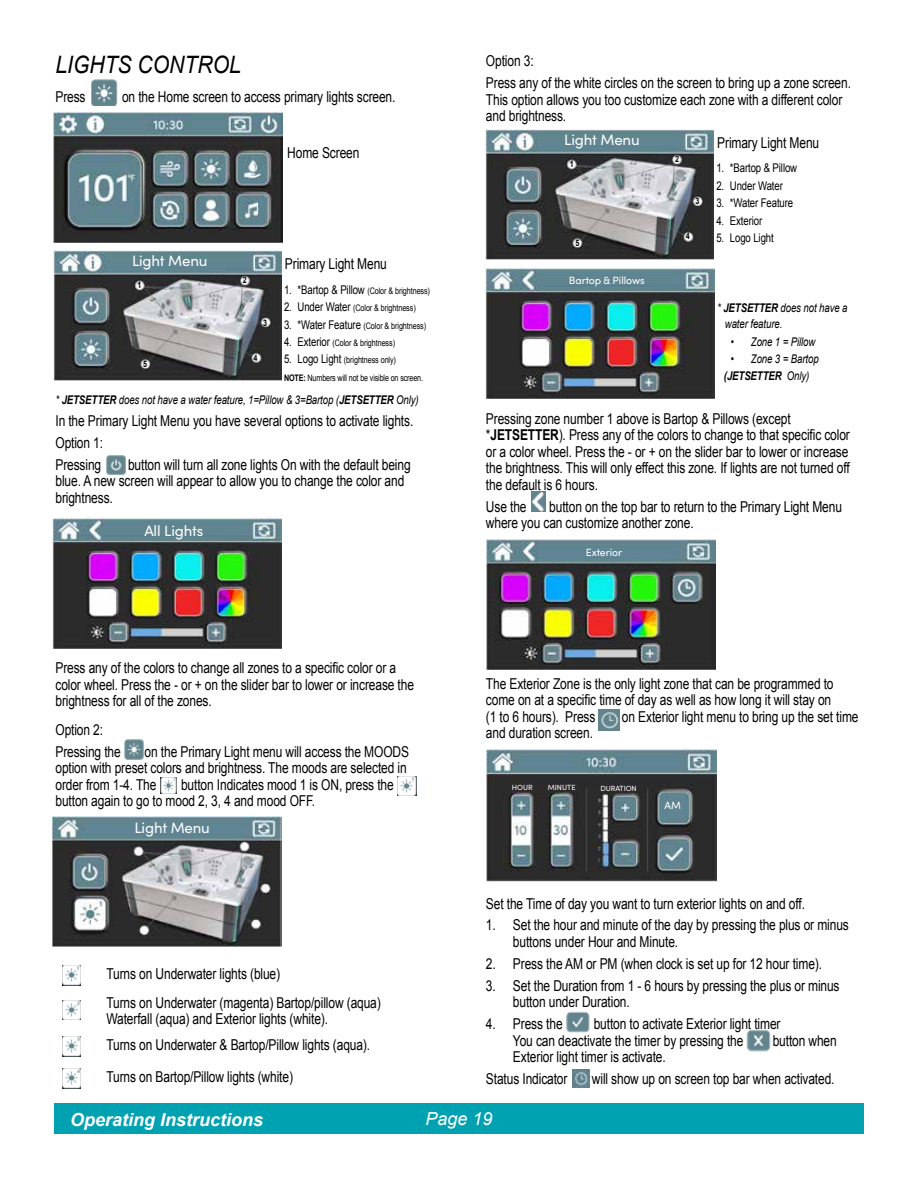
<style>
.page{position:relative;width:918px;height:1188px;background:#fff}
.page>*{position:absolute;margin:0;border:0;box-sizing:border-box;transform-origin:0 0}
.t1{font:italic 24px "Arial";color:#000;scale:.88 1}
.t2{font:italic 700 18px "Arial";color:#fff}
.t3{font:italic 18px "Arial";color:#fff}
.t4{font:15px/16.5px "Arial";letter-spacing:-.01em;color:#000;scale:.8 1}
.t5{font:15px "Sofia Pro";letter-spacing:-.01em;color:#fff}
.t6{font:italic 12px/16.5px "Arial";letter-spacing:-.01em;color:#000;scale:.8 1}
.t7{font:12px "Arial";letter-spacing:-.01em;color:#000;scale:.8 1}
.t8{font:10.5px "Sofia Pro";letter-spacing:-.01em;color:#fff}
.t9{font:9px/17.4px "Arial";letter-spacing:-.01em;color:#000;scale:.8 1}
.t10{font:700 9px "Arial";color:#000;scale:.8 1}
.t11{font:7.5px "Sofia Pro";letter-spacing:-.01em;color:#fff}
.s1{font-size:12px}
.s2{font-weight:700}
</style>
<div class="page">
<div style="left:54px;top:1103px;width:810px;height:31px;background:#00a2b2"></div>
<img style="left:91px;top:79px;width:27px;height:27px">
<img style="left:106px;top:455px;width:20px;height:20px">
<img style="left:124px;top:739px;width:20px;height:21px">
<img style="left:160px;top:777px;width:17px;height:17px">
<img style="left:398px;top:776px;width:18px;height:20px">
<img style="left:62px;top:965px;width:19px;height:20px">
<img style="left:62px;top:1000px;width:19px;height:20px">
<img style="left:62px;top:1036px;width:19px;height:20px">
<img style="left:62px;top:1068px;width:19px;height:20px">
<img style="left:531px;top:492px;width:15px;height:20px">
<img style="left:599px;top:710px;width:20px;height:20px">
<img style="left:566px;top:1011px;width:24px;height:21px">
<img style="left:746px;top:1030px;width:25px;height:22px">
<img style="left:572px;top:1070px;width:17px;height:17px">
<img style="left:54px;top:111px;width:228px;height:131px">
<img style="left:53px;top:251px;width:229px;height:130px">
<img style="left:53px;top:518px;width:228px;height:130px">
<img style="left:53px;top:817px;width:228px;height:130px">
<img style="left:485px;top:129px;width:229px;height:130px">
<img style="left:486px;top:268px;width:228px;height:130px">
<img style="left:487px;top:540px;width:228px;height:130px">
<img style="left:486px;top:750px;width:230px;height:131px">
<h1 class="t1" style="left:55px;top:49px;width:212px">LIGHTS CONTROL</h1>
<p class="t4" style="left:55px;top:88px;width:39px">Press</p>
<p class="t4" style="left:122px;top:88px;width:343px">on the Home screen to access primary lights screen.</p>
<p class="t4" style="left:287px;top:144px;width:92px">Home Screen</p>
<p class="t5" style="left:132px;top:250px;width:77px">Light Menu</p>
<p class="t4" style="left:285px;top:256px;width:129px">Primary Light Menu</p>
<p class="t9" style="left:284px;top:282px;width:184px"><span class="s1">1. *Bartop &amp; Pillow</span> (Color &amp; brightness)</p>
<p class="t9" style="left:284px;top:300px;width:166px"><span class="s1">2. Under Water</span> (Color &amp; brightness)</p>
<p class="t9" style="left:284px;top:317px;width:179px"><span class="s1">3. *Water Feature</span> (Color &amp; brightness)</p>
<p class="t9" style="left:284px;top:334px;width:140px"><span class="s1">4. Exterior</span> (Color &amp; brightness)</p>
<p class="t9" style="left:284px;top:352px;width:175px"><span class="s1">5. Logo Light</span> (brightness only)<br><span class="s2">NOTE:</span> Numbers will not be visible on screen.</p>
<p class="t10" style="left:243px;top:274px;width:7px">2</p>
<p class="t10" style="left:138px;top:279px;width:7px">1</p>
<p class="t10" style="left:263px;top:316px;width:7px">3</p>
<p class="t10" style="left:254px;top:351px;width:7px">4</p>
<p class="t10" style="left:143px;top:358px;width:7px">5</p>
<p class="t6" style="left:55px;top:392px;width:456px">* <span class="s2">JETSETTER</span> does not have a water feature, 1=Pillow &amp; 3=Bartop (<span class="s2">JETSETTER</span> Only)</p>
<p class="t4" style="left:55px;top:410px;width:449px;line-height:21.9px">In the Primary Light Menu you have several options to activate lights.<br>Option 1:<br>Pressing</p>
<p class="t4" style="left:55px;top:456px;width:446px;text-indent:73px">button will turn all zone lights On with the default being blue. A new screen will appear to allow you to change the color and brightness.</p>
<p class="t5" style="left:144px;top:520px;width:60px">All Lights</p>
<p class="t4" style="left:55px;top:660px;width:450px">Press any of the colors to change all zones to a specific color or a color wheel. Press the - or + on the slider bar to lower or increase the brightness for all of the zones.</p>
<p class="t4" style="left:55px;top:719px;width:83px;line-height:21.9px">Option 2:<br>Pressing the</p>
<p class="t4" style="left:55px;top:743px;width:444px;text-indent:89px">on the Primary Light menu will access the MOODS option with preset colors and brightness. The moods are selected in order from 1-4. The</p>
<p class="t4" style="left:55px;top:776px;width:424px;text-indent:126px">button Indicates mood 1 is ON, press the button again to go to mood 2, 3, 4 and mood OFF.</p>
<p class="t5" style="left:134px;top:817px;width:77px">Light Menu</p>
<p class="t4" style="left:106px;top:960px;width:345px;line-height:28.8px">Turns on Underwater lights (blue)<br>Turns on Underwater (magenta) Bartop/pillow (aqua)</p>
<p class="t4" style="left:106px;top:1006px;width:331px;line-height:26px">Waterfall (aqua) and Exterior lights (white).<br>Turns on Underwater &amp; Bartop/Pillow lights (aqua).</p>
<p class="t4" style="left:106px;top:1069px;width:235px">Turns on Bartop/Pillow lights (white)</p>
<p class="t4" style="left:486px;top:50px;width:458px;line-height:21.9px">Option 3:<br>Press any of the white circles on the screen to bring up a zone screen.</p>
<p class="t4" style="left:486px;top:91px;width:447px">This option allows you too customize each zone with a different color and brightness.</p>
<p class="t5" style="left:564px;top:128px;width:77px">Light Menu</p>
<p class="t4" style="left:717px;top:134px;width:129px">Primary Light Menu</p>
<p class="t7" style="left:716px;top:160px;width:103px">1. *Bartop &amp; Pillow</p>
<p class="t7" style="left:716px;top:178px;width:85px">2. Under Water</p>
<p class="t7" style="left:716px;top:195px;width:98px">3. *Water Feature</p>
<p class="t7" style="left:716px;top:213px;width:59px">4. Exterior</p>
<p class="t7" style="left:716px;top:230px;width:73px">5. Logo Light</p>
<p class="t10" style="left:675px;top:153px;width:7px">2</p>
<p class="t10" style="left:570px;top:158px;width:7px">1</p>
<p class="t10" style="left:696px;top:195px;width:7px">3</p>
<p class="t10" style="left:686px;top:230px;width:7px">4</p>
<p class="t10" style="left:575px;top:236px;width:7px">5</p>
<p class="t8" style="left:569px;top:272px;width:77px">Bartop &amp; Pillows</p>
<p class="t6" style="left:725px;top:299px;width:155px;text-indent:-8px">* <span class="s2">JETSETTER</span> does not have a water feature.</p>
<p class="t6" style="left:731px;top:333px;width:107px">• Zone 1 = Pillow</p>
<p class="t6" style="left:724px;top:350px;width:120px;line-height:17.4px;text-indent:7px">• Zone 3 = Bartop <span class="s2">(JETSETTER</span> Only)</p>
<p class="t4" style="left:486px;top:410px;width:456px">Pressing zone number 1 above is Bartop &amp; Pillows (except *<span class="s2">JETSETTER</span>). Press any of the colors to change to that specific color or a color wheel. Press the - or + on the slider bar to lower or increase the brightness. This will only effect this zone. If lights are not turned off the default is 6 hours.</p>
<p class="t4" style="left:486px;top:498px;width:52px">Use the</p>
<p class="t4" style="left:486px;top:498px;width:447px;text-indent:63px">button on the top bar to return to the Primary Light Menu where you can customize another zone.</p>
<p class="t8" style="left:586px;top:544px;width:38px">Exterior</p>
<p class="t4" style="left:486px;top:675px;width:436px">The Exterior Zone is the only light zone that can be programmed to come on at a specific time of day as well as how long it will stay on (1 to 6 hours). Press</p>
<p class="t4" style="left:622px;top:708px;width:297px">on Exterior light menu to bring up the set time</p>
<p class="t4" style="left:486px;top:725px;width:135px">and duration screen.</p>
<p class="t11" style="left:512px;top:782px;width:22px">HOUR</p>
<p class="t11" style="left:548px;top:782px;width:29px">MINUTE</p>
<p class="t11" style="left:601px;top:783px;width:38px">DURATION</p>
<p class="t8" style="left:665px;top:798px;width:18px">AM</p>
<p class="t4" style="left:486px;top:895px;width:400px">Set the Time of day you want to turn exterior lights on and off.</p>
<p class="t4" style="left:513px;top:917px;width:421px;text-indent:-27px">1. Set the hour and minute of the day by pressing the plus or minus buttons under Hour and Minute.</p>
<p class="t4" style="left:486px;top:955px;width:422px">2. Press the AM or PM (when clock is set up for 12 hour time).</p>
<p class="t4" style="left:513px;top:977px;width:410px;text-indent:-27px">3. Set the Duration from 1 - 6 hours by pressing the plus or minus button under Duration.</p>
<p class="t4" style="left:486px;top:1016px;width:97px">4. Press the</p>
<p class="t4" style="left:513px;top:1016px;width:336px;text-indent:81px">button to activate Exterior light timer<br>You can deactivate the timer by pressing the</p>
<p class="t4" style="left:773px;top:1032px;width:82px">button when</p>
<p class="t4" style="left:486px;top:1046px;width:226px;line-height:21.9px;text-indent:27px">Exterior light timer is activate.<br>Status Indicator</p>
<p class="t4" style="left:592px;top:1071px;width:305px">will show up on screen top bar when activated.</p>
<p class="t2" style="left:70px;top:1108px;width:195px">Operating Instructions</p>
<p class="t3" style="left:425px;top:1107px;width:69px">Page 19</p>
</div>
